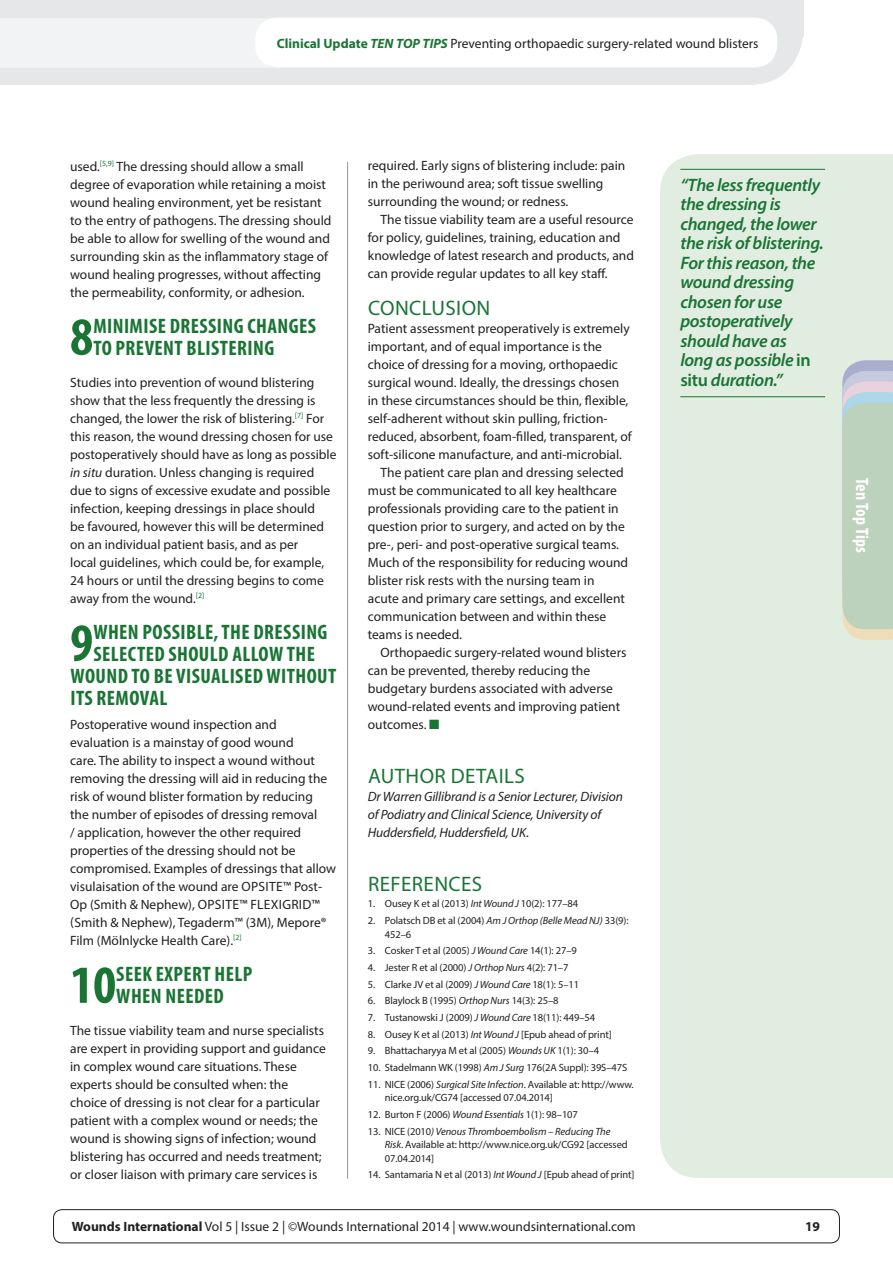
<style>
.page{position:relative;width:893px;height:1263px;background:#fff}
.page>*{position:absolute;margin:0;border:0;box-sizing:border-box;transform-origin:0 0}
.t1{font:700 condensed 54px "Myriad Pro";color:#1a7535}
.t2{font:700 condensed 21px/22.2px "Myriad Pro";letter-spacing:.02em;color:#1a7535}
.t3{font:21px "Myriad Pro";letter-spacing:.02em;color:#1a7535}
.t4{font:italic 600 18px/19.5px "Myriad Pro";letter-spacing:-.02em;color:#1a7535}
.t5{font:700 condensed 18px "Myriad Pro";color:#fff}
.t6{font:13.5px/18px "Myriad Pro";color:#231f20}
.t7{font:italic 13.5px/18px "Myriad Pro";letter-spacing:-.01em;color:#231f20}
.t8{font:700 13.5px "Myriad Pro";color:#231f20}
.t9{font:10.5px/13.5px "Myriad Pro";letter-spacing:-.01em;color:#231f20}
.s1{font-weight:700;color:#1a7535}
.s2{font-weight:700;font-style:italic;color:#1a7535}
.s3{font-style:italic}
.s4{color:#1a7535}
.s5{font-style:normal}
.s6{font-weight:700}
</style>
<div class="page">
<div style="left:53px;top:1209px;width:787px;height:34px;border:1px solid #231f20;border-radius:9px"></div>
<div style="left:0;top:37px;width:803px;height:48px;background:#e6e7e9"></div>
<div style="left:0;top:0;width:804px;height:37px;background:#e6e7e9"></div>
<div style="left:0;top:18px;width:774px;height:50px;background:#f2f3f4"></div>
<div style="left:660px;top:154px;width:233px;height:1024px;background:#e2ede2"></div>
<svg style="left:842px;top:360px;width:51px;height:280px;background:#bfd1c2"></svg>
<hr style="left:347px;top:162px;width:1px;height:1017px;background:#939598">
<hr style="left:680px;top:169px;width:145px;height:1px;background:#1a7535">
<hr style="left:680px;top:396px;width:145px;height:1px;background:#1a7535">
<div style="left:255px;top:18px;width:522px;height:49px;background:#fff;border-radius:22px"></div>
<p class="t6" style="left:277px;top:34px;width:483px"><span class="s1">Clinical Update</span> <span class="s2">TEN TOP TIPS</span> Preventing orthopaedic surgery-related wound blisters</p>
<p class="t6" style="left:70px;top:157px;width:263px">used.<sup>[5,9]</sup> The dressing should allow a small degree of evaporation while retaining a moist wound healing environment, yet be resistant to the entry of pathogens. The dressing should be able to allow for swelling of the wound and surrounding skin as the inflammatory stage of wound healing progresses, without affecting the permeability, conformity, or adhesion.</p>
<h1 class="t1" style="left:70px;top:303px;width:24px">8</h1>
<h2 class="t2" style="left:93px;top:314px;width:224px">MINIMISE DRESSING CHANGES<br>TO PREVENT BLISTERING</h2>
<p class="t6" style="left:70px;top:373px;width:268px">Studies into prevention of wound blistering show that the less frequently the dressing is changed, the lower the risk of blistering.<sup>[7]</sup> For this reason, the wound dressing chosen for use postoperatively should have as long as possible <span class="s3">in situ</span> duration. Unless changing is required due to signs of excessive exudate and possible infection, keeping dressings in place should<br>be favoured, however this will be determined on an individual patient basis, and as per<br>local guidelines, which could be, for example, 24 hours or until the dressing begins to come away from the wound.<sup>[2]</sup></p>
<h1 class="t1" style="left:70px;top:609px;width:24px">9</h1>
<h2 class="t2" style="left:93px;top:620px;width:236px">WHEN POSSIBLE, THE DRESSING<br>SELECTE</h2>
<h2 class="t2" style="left:70px;top:642px;width:266px;text-indent:84px">D SHOULD ALLOW THE<br>WOUND TO BE VISUALISED WITHOUT<br>ITS REMOVAL</h2>
<p class="t6" style="left:70px;top:715px;width:268px">Postoperative wound inspection and evaluation is a mainstay of good wound<br>care. The ability to inspect a wound without removing the dressing will aid in reducing the risk of wound blister formation by reducing<br>the number of episodes of dressing removal<br>/ application, however the other required properties of the dressing should not be compromised. Examples of dressings that allow visulaisation of the wound are Opsite</p>
<p class="t6" style="left:283px;top:877px;width:41px">™ Post-</p>
<p class="t6" style="left:70px;top:895px;width:145px">Op (Smith &amp; Nephew), Opsite</p>
<p class="t6" style="left:239px;top:895px;width:47px">™ Flexigrid</p>
<p class="t6" style="left:70px;top:895px;width:258px;text-indent:241px">™ (Smith &amp; Nephew), Tegaderm™ (3M), Mepore®<br>Film (Mölnlycke Health Care).<sup>[2]</sup></p>
<h1 class="t1" style="left:70px;top:951px;width:47px">10</h1>
<h2 class="t2" style="left:116px;top:962px;width:10px">SEEK</h2>
<h2 class="t2" style="left:116px;top:962px;width:136px;text-indent:39px">EXPERT HELP<br>WHEN NEEDED</h2>
<p class="t6" style="left:70px;top:1021px;width:257px">The tissue viability team and nurse specialists are expert in providing support and guidance in complex wound care situations. These experts should be consulted when: the choice of dressing is not clear for a particular patient with a complex wound or needs; the wound is showing signs of infection; wound blistering has occurred and needs treatment; or closer liaison with primary care services is</p>
<p class="t6" style="left:368px;top:157px;width:259px">required. Early signs of blistering include: pain in the periwound area; soft tissue swelling surrounding the wound; or redness.</p>
<p class="t6" style="left:368px;top:211px;width:268px;text-indent:13px">The tissue viability team are a useful resource for policy, guidelines, training, education and knowledge of latest research and products, and can provide regular updates to all key staff.</p>
<h2 class="t3" style="left:368px;top:295px;width:26px">Conclusion</h2>
<p class="t6" style="left:368px;top:319px;width:264px">Patient assessment preoperatively is extremely</p>
<p class="t6" style="left:368px;top:337px;width:236px">important, and of equal importance is the</p>
<p class="t6" style="left:368px;top:355px;width:252px">choice of dressing for a moving, orthopaedic</p>
<p class="t6" style="left:368px;top:373px;width:253px">surgical wound. Ideally, the dressings chosen</p>
<p class="t6" style="left:368px;top:391px;width:262px">in these circumstances should be thin, flexible,</p>
<p class="t6" style="left:368px;top:409px;width:241px">self-adherent without skin pulling, friction-</p>
<p class="t6" style="left:368px;top:427px;width:266px">reduced, absorbent, foam-filled, transparent, of</p>
<p class="t6" style="left:368px;top:445px;width:256px">soft-silicone manufacture, and anti-microbial.</p>
<p class="t6" style="left:381px;top:463px;width:245px">The patient care plan and dressing selected</p>
<p class="t6" style="left:368px;top:481px;width:251px">must be communicated to all key healthcare</p>
<p class="t6" style="left:368px;top:499px;width:252px">professionals providing care to the patient in</p>
<p class="t6" style="left:368px;top:517px;width:258px">question prior to surgery, and acted on by the</p>
<p class="t6" style="left:368px;top:535px;width:253px">pre-, peri- and post-operative surgical teams.</p>
<p class="t6" style="left:368px;top:553px;width:262px">Much of the responsibility for reducing wound</p>
<p class="t6" style="left:368px;top:571px;width:228px">blister risk rests with the nursing team in</p>
<p class="t6" style="left:368px;top:589px;width:259px">acute and primary care settings, and excellent</p>
<p class="t6" style="left:368px;top:607px;width:240px">communication between and within these</p>
<p class="t6" style="left:368px;top:625px;width:96px">teams is needed.</p>
<p class="t6" style="left:381px;top:643px;width:247px">Orthopaedic surgery-related wound blisters</p>
<p class="t6" style="left:368px;top:661px;width:224px">can be prevented, thereby reducing the</p>
<p class="t6" style="left:368px;top:679px;width:247px">budgetary burdens associated with adverse</p>
<p class="t6" style="left:368px;top:697px;width:254px">wound-related events and improving patient</p>
<p class="t6" style="left:368px;top:715px;width:73px">outcomes. <span class="s4">■</span></p>
<h2 class="t3" style="left:368px;top:763px;width:41px">AUthor</h2>
<h2 class="t3" style="left:451px;top:763px;width:76px">DETAILS</h2>
<p class="t7" style="left:368px;top:787px;width:257px">Dr Warren Gillibrand is a Senior Lecturer, Division of Podiatry and Clinical Science, University of<br>Huddersfield, Huddersfield, UK.</p>
<h2 class="t3" style="left:368px;top:871px;width:24px">References</h2>
<p class="t9" style="left:368px;top:897px;width:212px">1. Ousey K et al (2013) <span class="s3">Int Wound J</span> 10(2): 177–84</p>
<p class="t9" style="left:385px;top:913px;width:245px;text-indent:-17px">2. Polatsch DB et al (2004) <span class="s3">Am J Orthop (Belle Mead NJ)</span> 33(9):<br>452–6</p>
<p class="t9" style="left:368px;top:944px;width:211px">3. Cosker T et al (2005) <span class="s3">J Wound Care</span> 14(1): 27–9</p>
<p class="t9" style="left:368px;top:960px;width:202px">4. Jester R et al (2000) <span class="s3">J Orthop Nurs</span> 4(2): 71–7</p>
<p class="t9" style="left:368px;top:977px;width:213px">5. Clarke JV et al (2009) <span class="s3">J Wound Care</span> 18(1): 5–11</p>
<p class="t9" style="left:368px;top:994px;width:192px">6. Blaylock B (1995) <span class="s3">Orthop Nurs</span> 14(3): 25–8</p>
<p class="t9" style="left:368px;top:1010px;width:229px">7. Tustanowski J (2009) <span class="s3">J Wound Care</span> 18(11): 449–54</p>
<p class="t9" style="left:368px;top:1027px;width:245px">8. Ousey K et al (2013) <span class="s3">Int Wound J</span> [Epub ahead of print]</p>
<p class="t9" style="left:368px;top:1044px;width:233px">9. Bhattacharyya M et al (2005) <span class="s3">Wounds UK</span> 1(1): 30–4</p>
<p class="t9" style="left:368px;top:1060px;width:261px">10. Stadelmann WK (1998) <span class="s3">Am J Surg</span> 176(2A Suppl): 39S–47S</p>
<p class="t9" style="left:385px;top:1077px;width:250px;text-indent:-17px">11. NICE (2006) <span class="s3">Surgical Site Infection</span>. Available at: http://www. nice.org.uk/CG74 [accessed 07.04.2014]</p>
<p class="t9" style="left:368px;top:1107px;width:212px">12. Burton F (2006) <span class="s3">Wound Essentials</span> 1(1): 98–107</p>
<p class="t9" style="left:385px;top:1124px;width:244px;text-indent:-17px">13. NICE (2010<span class="s3">) Venous Thromboembolism – Reducing The<br>Risk</span>. Available at: http://www.nice.org.uk/CG92 [accessed<br>07.04.2014]</p>
<p class="t9" style="left:368px;top:1168px;width:268px">14. Santamaria N et al (2013) <span class="s3">Int Wound J</span> [Epub ahead of print]</p>
<h3 class="t4" style="left:680px;top:175px;width:145px">“The less frequently the dressing is changed, the lower the risk of blistering.<br>For this reason, the wound dressing chosen for use postoperatively should have as long as possible <span class="s5">in situ</span> duration.”</h3>
<p class="t6" style="left:72px;top:1217px;width:565px"><span class="s6">Wounds International</span> Vol 5 | Issue 2 | ©Wounds International 2014 | www.woundsinternational.com</p>
<p class="t8" style="left:805px;top:1218px;width:16px">19</p>
<h3 class="t5" style="left:873px;top:478px;width:76px;rotate:90deg">TEN TOP TIPS</h3>
</div>
